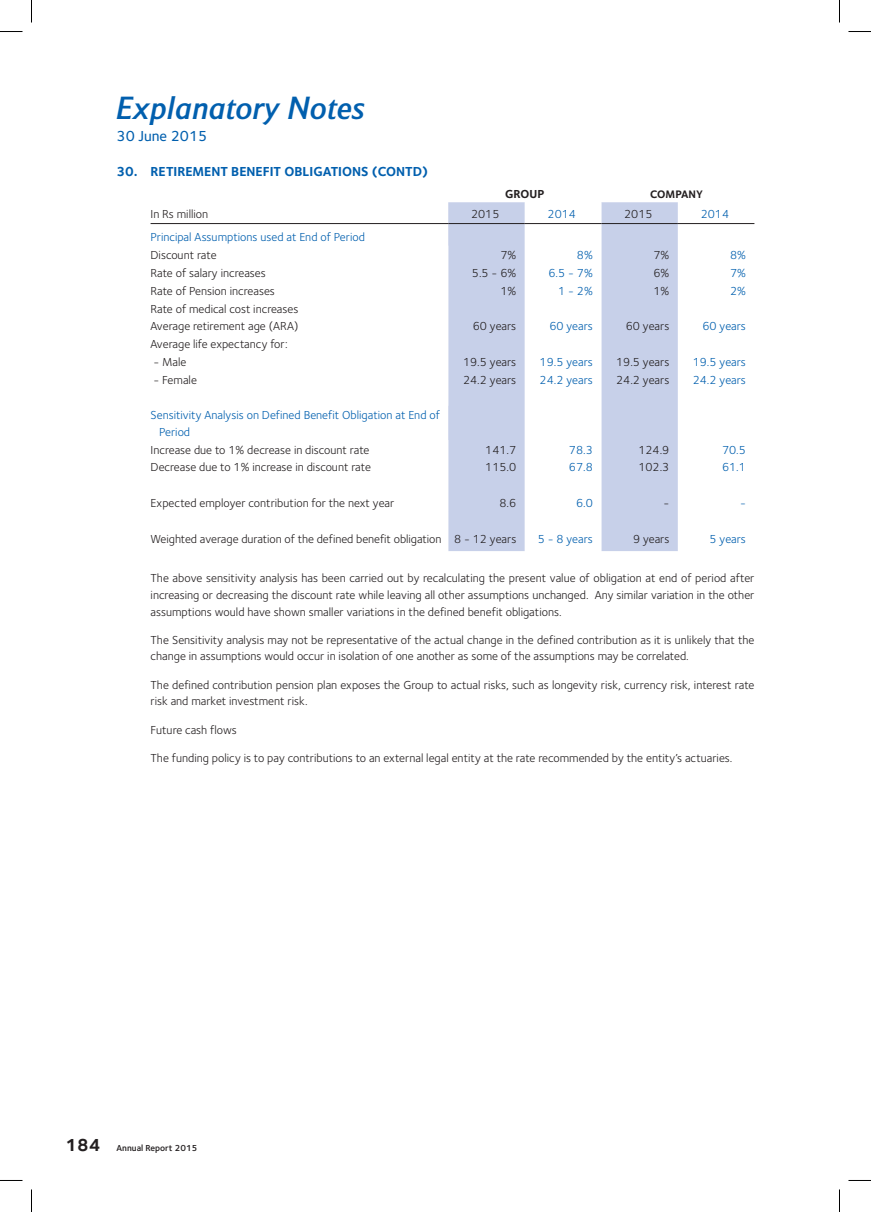
<style>
.page{position:relative;width:871px;height:1212px;background:#fff}
.page>*{position:absolute;margin:0;border:0;box-sizing:border-box;transform-origin:0 0}
.t1{font:italic 700 30px "Mylius Sans";color:#015fae}
.t2{font:500 15px "Foundry Sterling";color:#015fae}
.t3{font:700 13.5px "Foundry Sterling";color:#015fae}
.t4{font:12px/16.5px "Foundry Sterling";color:#231f20}
.t5{font:12px/16.5px "Foundry Sterling";color:#015fae}
.t6{font:700 12px "Foundry Sterling";color:#231f20}
.t7{font:700 11.25px "Foundry Sterling";color:#231f20}
.t8{font:600 9px "Foundry Sterling";color:#231f20}
.s1{font-weight:700;font-size:18px}
</style>
<div class="page">
<svg style="left:150px;top:202px;width:528px;height:22px"></svg>
<svg style="left:151px;top:224px;width:603px;height:327px"></svg>
<hr style="left:151px;top:223px;width:297px;height:1px;background:#231f20">
<hr style="left:448px;top:223px;width:77px;height:1px;background:#231f20">
<hr style="left:525px;top:223px;width:76px;height:1px;background:#231f20">
<hr style="left:601px;top:223px;width:77px;height:1px;background:#231f20">
<hr style="left:678px;top:223px;width:76px;height:1px;background:#231f20">
<svg style="left:0;top:31px;width:22px;height:1px"></svg>
<svg style="left:848px;top:31px;width:23px;height:1px"></svg>
<svg style="left:31px;top:0;width:1px;height:22px"></svg>
<svg style="left:31px;top:1189px;width:1px;height:22px"></svg>
<svg style="left:839px;top:0;width:1px;height:22px"></svg>
<svg style="left:839px;top:1189px;width:1px;height:22px"></svg>
<h1 class="t1" style="left:117px;top:90px;width:250px">Explanatory Notes</h1>
<p class="t2" style="left:117px;top:127px;width:92px">30 June 2015</p>
<p class="t3" style="left:117px;top:163px;width:313px">30. RETIREMENT BENEFIT OBLIGATIONS (CONTD)</p>
<p class="t6" style="left:505px;top:187px;width:41px">GROUP</p>
<p class="t7" style="left:650px;top:187px;width:54px">COMPANY</p>
<p class="t4" style="left:151px;top:205px;width:59px">In Rs million</p>
<p class="t4" style="left:471px;top:205px;width:30px">2015</p>
<p class="t5" style="left:548px;top:205px;width:30px">2014</p>
<p class="t4" style="left:624px;top:205px;width:30px">2015</p>
<p class="t5" style="left:701px;top:205px;width:30px">2014</p>
<p class="t5" style="left:151px;top:229px;width:216px">Principal Assumptions used at End of Period</p>
<p class="t4" style="left:151px;top:247px;width:68px">Discount rate</p>
<p class="t4" style="left:500px;top:247px;width:17px">7%</p>
<p class="t5" style="left:577px;top:247px;width:17px">8%</p>
<p class="t4" style="left:653px;top:247px;width:17px">7%</p>
<p class="t5" style="left:730px;top:247px;width:17px">8%</p>
<p class="t4" style="left:151px;top:264px;width:117px">Rate of salary increases</p>
<p class="t4" style="left:472px;top:264px;width:46px">5.5 - 6%</p>
<p class="t5" style="left:548px;top:264px;width:46px">6.5 - 7%</p>
<p class="t4" style="left:653px;top:264px;width:17px">6%</p>
<p class="t5" style="left:730px;top:264px;width:17px">7%</p>
<p class="t4" style="left:151px;top:282px;width:126px">Rate of Pension increases</p>
<p class="t4" style="left:500px;top:282px;width:17px">1%</p>
<p class="t5" style="left:558px;top:282px;width:36px">1 - 2%</p>
<p class="t4" style="left:653px;top:282px;width:17px">1%</p>
<p class="t5" style="left:730px;top:282px;width:17px">2%</p>
<p class="t4" style="left:151px;top:299px;width:149px;line-height:17.9px">Rate of medical cost increases<br>Average retirement age (ARA)</p>
<p class="t4" style="left:473px;top:318px;width:45px">60 years</p>
<p class="t5" style="left:549px;top:318px;width:45px">60 years</p>
<p class="t4" style="left:626px;top:318px;width:45px">60 years</p>
<p class="t5" style="left:702px;top:318px;width:45px">60 years</p>
<p class="t4" style="left:151px;top:336px;width:139px">Average life expectancy for:</p>
<p class="t4" style="left:153px;top:353px;width:35px">- Male</p>
<p class="t4" style="left:463px;top:353px;width:55px">19.5 years</p>
<p class="t5" style="left:540px;top:353px;width:55px">19.5 years</p>
<p class="t4" style="left:616px;top:353px;width:55px">19.5 years</p>
<p class="t5" style="left:693px;top:353px;width:55px">19.5 years</p>
<p class="t4" style="left:153px;top:371px;width:45px">- Female</p>
<p class="t4" style="left:463px;top:371px;width:55px">24.2 years</p>
<p class="t5" style="left:540px;top:371px;width:55px">24.2 years</p>
<p class="t4" style="left:616px;top:371px;width:55px">24.2 years</p>
<p class="t5" style="left:693px;top:371px;width:55px">24.2 years</p>
<p class="t5" style="left:159px;top:407px;width:282px;text-indent:-9px">Sensitivity Analysis on Defined Benefit Obligation at End of<br>Period</p>
<p class="t4" style="left:151px;top:441px;width:220px">Increase due to 1% decrease in discount rate</p>
<p class="t4" style="left:485px;top:441px;width:33px">141.7</p>
<p class="t5" style="left:569px;top:441px;width:25px">78.3</p>
<p class="t4" style="left:638px;top:441px;width:33px">124.9</p>
<p class="t5" style="left:722px;top:441px;width:25px">70.5</p>
<p class="t4" style="left:151px;top:459px;width:222px">Decrease due to 1% increase in discount rate</p>
<p class="t4" style="left:485px;top:459px;width:33px">115.0</p>
<p class="t5" style="left:569px;top:459px;width:25px">67.8</p>
<p class="t4" style="left:638px;top:459px;width:33px">102.3</p>
<p class="t5" style="left:722px;top:459px;width:25px">61.1</p>
<p class="t4" style="left:151px;top:494px;width:245px">Expected employer contribution for the next year</p>
<p class="t4" style="left:499px;top:494px;width:18px">8.6</p>
<p class="t5" style="left:576px;top:494px;width:18px">6.0</p>
<p class="t4" style="left:663px;top:494px;width:7px">-</p>
<p class="t5" style="left:740px;top:494px;width:7px">-</p>
<p class="t4" style="left:151px;top:530px;width:367px">Weighted average duration of the defined benefit obligation 8 - 12 years</p>
<p class="t5" style="left:538px;top:530px;width:57px">5 - 8 years</p>
<p class="t4" style="left:633px;top:530px;width:38px">9 years</p>
<p class="t5" style="left:709px;top:530px;width:38px">5 years</p>
<p class="t4" style="left:151px;top:570px;width:605px;text-align:justify">The above sensitivity analysis has been carried out by recalculating the present value of obligation at end of period after increasing or decreasing the discount rate while leaving all other assumptions unchanged. Any similar variation in the other assumptions would have shown smaller variations in the defined benefit obligations.</p>
<p class="t4" style="left:151px;top:631px;width:605px">The Sensitivity analysis may not be representative of the actual change in the defined contribution as it is unlikely that the change in assumptions would occur in isolation of one another as some of the assumptions may be correlated.</p>
<p class="t4" style="left:151px;top:676px;width:605px">The defined contribution pension plan exposes the Group to actual risks, such as longevity risk, currency risk, interest rate risk and market investment risk.</p>
<p class="t4" style="left:151px;top:721px;width:88px">Future cash flows</p>
<p class="t4" style="left:151px;top:749px;width:583px">The funding policy is to pay contributions to an external legal entity at the rate recommended by the entity’s actuaries.</p>
<p class="t8" style="left:66px;top:1142px;width:133px"><span class="s1">184</span> Annual Report 2015</p>
</div>
